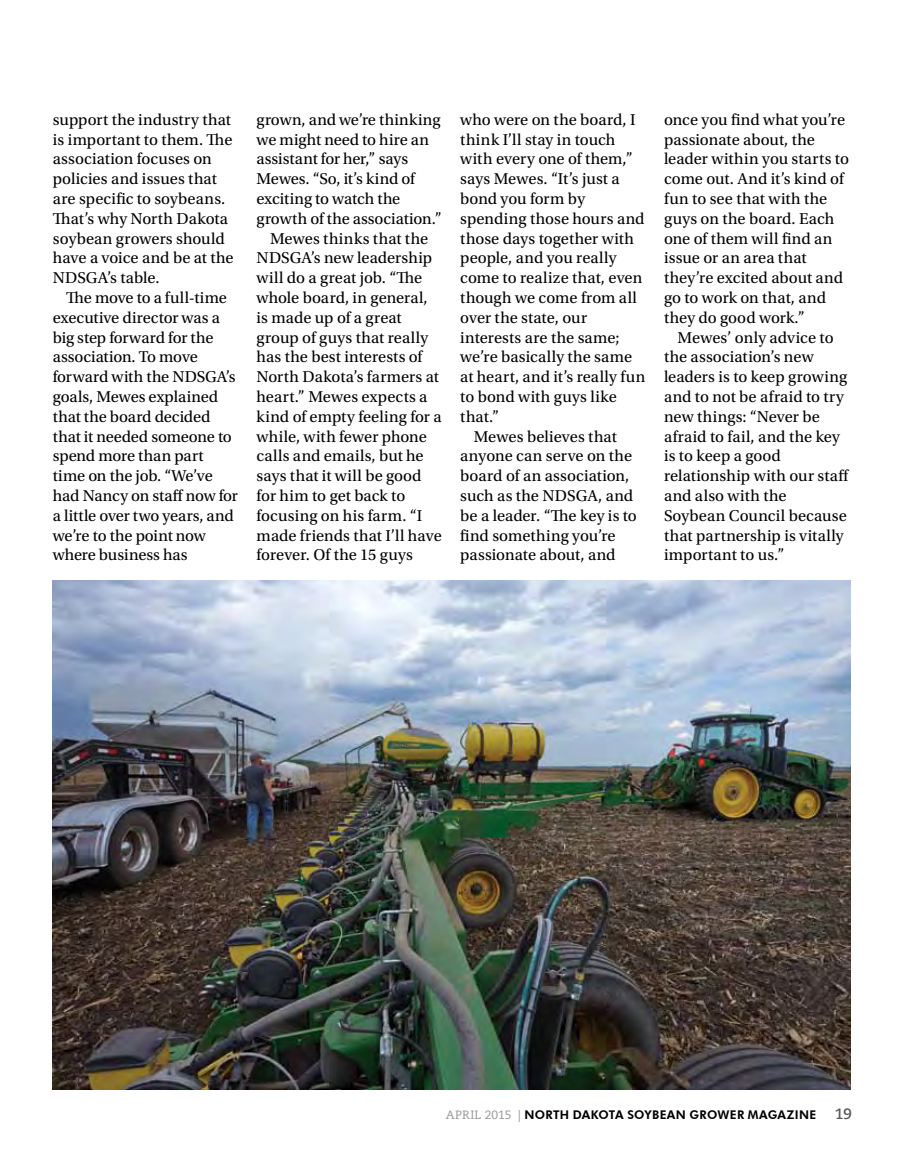
<style>
.page{position:relative;width:905px;height:1161px;background:#fff}
.page>*{position:absolute;margin:0;border:0;box-sizing:border-box;transform-origin:0 0}
.t1{font:16.5px/19.8px "Utopia Std";letter-spacing:.005em;color:#000}
.t2{font:16.5px "Utopia Std";letter-spacing:.03em;color:#000}
.t3{font:16.5px "Utopia Std";letter-spacing:.025em;color:#000}
.t4{font:800 12px "Futura BT";letter-spacing:.025em;color:#000}
.s1{font-family:"Caecilia LT Std";font-weight:400;color:#939598}
.s2{font-family:"Caecilia LT Std";font-weight:700;font-size:15px;color:#58595b}
</style>
<div class="page">
<img style="left:53px;top:580px;width:797px;height:509px">
<p class="t1" style="left:53px;top:110px;width:182px">support the industry that is important to them. The association focuses on policies and issues that are specific to soybeans.<br>That’s why North Dakota soybean growers should have a voice and be at the<br>NDSGA’s table.</p>
<p class="t1" style="left:53px;top:288px;width:187px;text-indent:13px">The move to a full-time executive director was a big step forward for the association. To move forward with the NDSGA’s goals, Mewes explained that the board decided that it needed someone to spend more than part time on the job. “We’ve had Nancy on staff now for a little over two years, and we’re to the point now where business has</p>
<p class="t1" style="left:256px;top:110px;width:185px">grown, and we’re thinking</p>
<p class="t1" style="left:256px;top:130px;width:174px">we might need to hire an</p>
<p class="t1" style="left:256px;top:150px;width:153px">assistant for her,” says</p>
<p class="t1" style="left:256px;top:169px;width:160px">Mewes. “So, it’s kind of</p>
<p class="t1" style="left:256px;top:189px;width:145px">exciting to watch the</p>
<p class="t1" style="left:256px;top:209px;width:187px">growth of the association.”</p>
<p class="t3" style="left:270px;top:229px;width:160px">Mewes thinks that the</p>
<p class="t1" style="left:256px;top:249px;width:177px">NDSGA’s new leadership</p>
<p class="t1" style="left:256px;top:268px;width:167px">will do a great job. “The</p>
<p class="t1" style="left:256px;top:288px;width:173px">whole board, in general,</p>
<p class="t1" style="left:256px;top:308px;width:147px">is made up of a great</p>
<p class="t1" style="left:256px;top:328px;width:173px">group of guys that really</p>
<p class="t1" style="left:256px;top:348px;width:167px">has the best interests of</p>
<p class="t1" style="left:256px;top:367px;width:184px">North Dakota’s farmers at</p>
<p class="t1" style="left:256px;top:387px;width:172px">heart.” Mewes expects a</p>
<p class="t1" style="left:256px;top:407px;width:186px">kind of empty feeling for a</p>
<p class="t1" style="left:256px;top:427px;width:172px">while, with fewer phone</p>
<p class="t1" style="left:256px;top:447px;width:169px">calls and emails, but he</p>
<p class="t1" style="left:256px;top:466px;width:167px">says that it will be good</p>
<p class="t1" style="left:256px;top:486px;width:150px">for him to get back to</p>
<p class="t1" style="left:256px;top:506px;width:166px">focusing on his farm. “I</p>
<p class="t1" style="left:256px;top:526px;width:187px">made friends that I’ll have</p>
<p class="t1" style="left:256px;top:546px;width:158px">forever. Of the 15 guys</p>
<p class="t1" style="left:460px;top:110px;width:176px">who were on the board, I</p>
<p class="t1" style="left:460px;top:130px;width:157px">think I’ll stay in touch</p>
<p class="t1" style="left:460px;top:150px;width:174px">with every one of them,”</p>
<p class="t1" style="left:460px;top:169px;width:161px">says Mewes. “It’s just a</p>
<p class="t1" style="left:460px;top:189px;width:126px">bond you form by</p>
<p class="t1" style="left:460px;top:209px;width:186px">spending those hours and</p>
<p class="t1" style="left:460px;top:229px;width:175px">those days together with</p>
<p class="t1" style="left:460px;top:249px;width:158px">people, and you really</p>
<p class="t1" style="left:460px;top:268px;width:183px">come to realize that, even</p>
<p class="t1" style="left:460px;top:288px;width:178px">though we come from all</p>
<p class="t1" style="left:460px;top:308px;width:128px">over the state, our</p>
<p class="t1" style="left:460px;top:328px;width:161px">interests are the same;</p>
<p class="t1" style="left:460px;top:348px;width:173px">we’re basically the same</p>
<p class="t2" style="left:460px;top:368px;width:186px">at heart, and it’s really fun</p>
<p class="t1" style="left:460px;top:387px;width:158px">to bond with guys like</p>
<p class="t1" style="left:460px;top:407px;width:41px">that.”</p>
<p class="t1" style="left:474px;top:427px;width:145px">Mewes believes that</p>
<p class="t1" style="left:460px;top:447px;width:173px">anyone can serve on the</p>
<p class="t1" style="left:460px;top:466px;width:171px">board of an association,</p>
<p class="t1" style="left:460px;top:486px;width:175px">such as the NDSGA, and</p>
<p class="t1" style="left:460px;top:506px;width:178px">be a leader. “The key is to</p>
<p class="t1" style="left:460px;top:526px;width:157px">find something you’re</p>
<p class="t1" style="left:460px;top:546px;width:157px">passionate about, and</p>
<p class="t1" style="left:664px;top:110px;width:186px">once you find what you’re passionate about, the leader within you starts to come out. And it’s kind of fun to see that with the guys on the board. Each one of them will find an issue or an area that they’re excited about and go to work on that, and they do good work.”</p>
<p class="t1" style="left:664px;top:328px;width:187px;text-indent:13px">Mewes’ only advice to the association’s new leaders is to keep growing and to not be afraid to try new things: “Never be afraid to fail, and the key is to keep a good relationship with our staff and also with the<br>Soybean Council because that partnership is vitally important to us.”</p>
<p class="t4" style="left:446px;top:1108px;width:408px"><span class="s1">april 2015 |</span> NORTH DAKOTA SOYBEAN GROWER MAGAZINE <span class="s2">19</span></p>
</div>
